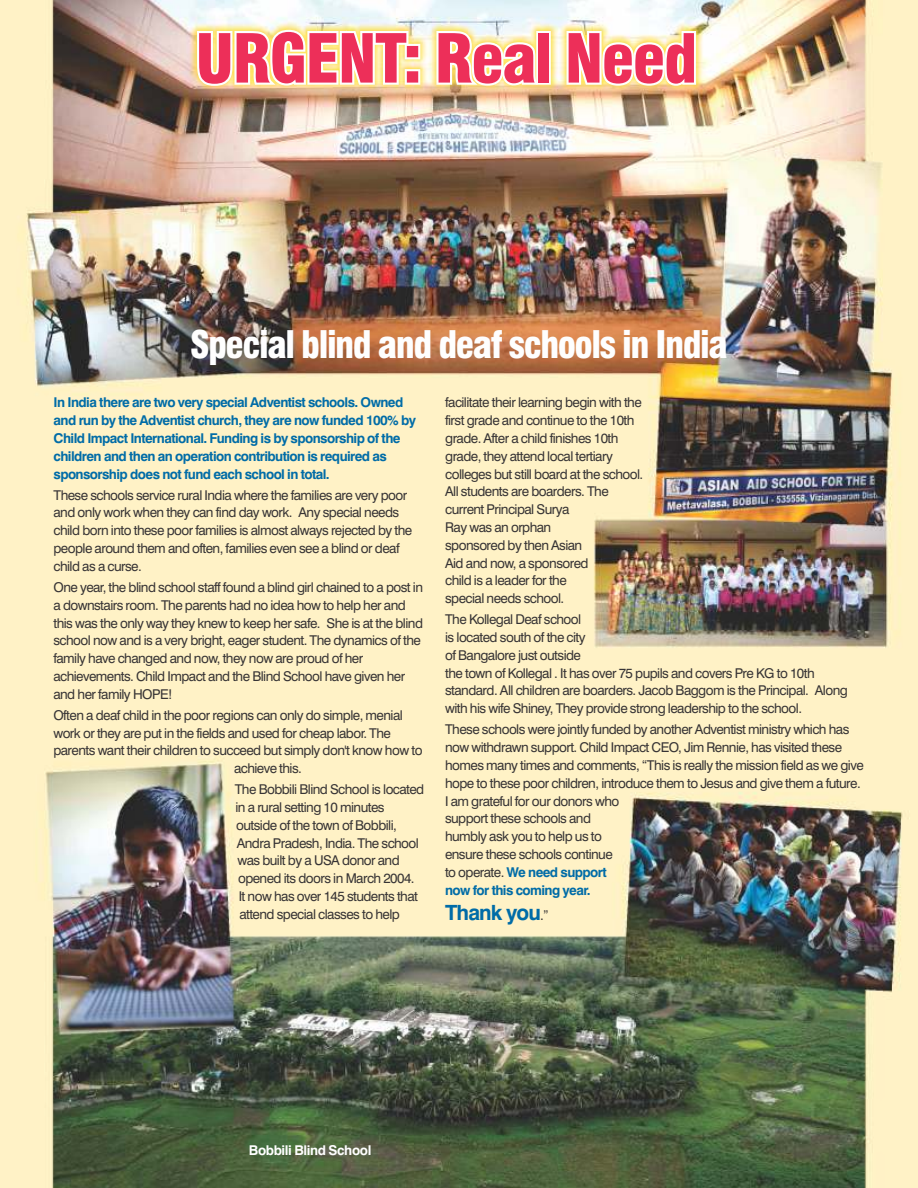
<style>
.page{position:relative;width:918px;height:1188px;background:#fff}
.page>*{position:absolute;margin:0;border:0;box-sizing:border-box;transform-origin:0 0}
.t1{font:900 condensed 65.85px "Swiss 721 BT";letter-spacing:-.025em;color:#ed2f59}
.t2{font:900 condensed 37.05px "Swiss 721 BT";letter-spacing:-.04em;color:#fefefe}
.t3{font:700 21px "Swiss 721 BT";letter-spacing:-.045em;color:#006ca7}
.t4{font:13.5px/17.9px "Swiss 721 BT";letter-spacing:-.04em;color:#373435}
.t5{font:700 13.5px/17.9px "Swiss 721 BT";letter-spacing:-.045em;color:#006ca7}
.t6{font:700 13.5px "Swiss 721 BT";letter-spacing:-.03em;color:#fefefe}
.s1{font-weight:700;color:#006ca7}
.s2{font-weight:400;font-size:13.5px;color:#373435}
</style>
<div class="page">
<img style="left:0;top:0;width:918px;height:1188px">
<h1 class="t1" style="left:195px;top:33px;width:504px">URGENT: Real Need</h1>
<h2 class="t2" style="left:190px;top:330px;width:539px">Special blind and deaf schools in India</h2>
<p class="t5" style="left:54px;top:395px;width:364px">In India there are two very special Adventist schools. Owned and run by the Adventist church, they are now funded 100% by Child Impact International. Funding is by sponsorship of the children and then an operation contribution is required as sponsorship does not fund each school in total.</p>
<p class="t4" style="left:53px;top:487px;width:360px">These schools service rural India where the families are very poor and only work when they can find day work. Any special needs child born into these poor families is almost always rejected by the people around them and often, families even see a blind or deaf child as a curse.</p>
<p class="t4" style="left:53px;top:579px;width:371px">One year, the blind school staff found a blind girl chained to a post in a downstairs room. The parents had no idea how to help her and this was the only way they knew to keep her safe. She is at the blind school now and is a very bright, eager student. The dynamics of the family have changed and now, they now are proud of her achievements. Child Impact and the Blind School have given her and her family HOPE!</p>
<p class="t4" style="left:53px;top:707px;width:351px">Often a deaf child in the poor regions can only do simple, menial</p>
<p class="t4" style="left:53px;top:725px;width:339px">work or they are put in the fields and used for cheap labor. The</p>
<p class="t4" style="left:53px;top:743px;width:371px">parents want their children to succeed but simply don't know how to</p>
<p class="t4" style="left:234px;top:761px;width:69px">achieve this.</p>
<p class="t4" style="left:235px;top:782px;width:191px">The Bobbili Blind School is located in a rural setting 10 minutes outside of the town of Bobbili,<br>Andra Pradesh, India. The school was built by a USA donor and opened its doors in March 2004.<br>It now has over 145 students that attend special classes to help</p>
<p class="t4" style="left:445px;top:395px;width:200px">facilitate their learning begin with the first grade and continue to the 10th grade. After a child finishes 10th grade, they attend local tertiary colleges but still board at the school.<br>All students are boarders. The current Principal Surya<br>Ray was an orphan<br>sponsored by then Asian<br>Aid and now, a sponsored<br>child is a leader for the<br>special needs school.</p>
<p class="t4" style="left:445px;top:612px;width:404px">The Kollegal Deaf school<br>is located south of the city<br>of Bangalore just outside<br>the town of Kollegal . It has over 75 pupils and covers Pre KG to 10th standard. All children are boarders. Jacob Baggom is the Principal. Along with his wife Shiney, They provide strong leadership to the school.</p>
<p class="t4" style="left:445px;top:722px;width:420px">These schools were jointly funded by another Adventist ministry which has now withdrawn support. Child Impact CEO, Jim Rennie, has visited these homes many times and comments, “This is really the mission field as we give hope to these poor children, introduce them to Jesus and give them a future.<br>I am grateful for our donors who<br>support these schools and<br>humbly ask you to help us to<br>ensure these schools continue<br>to operate. <span class="s1">We need support<br>now for this coming year.</span></p>
<h3 class="t3" style="left:445px;top:904px;width:105px">Thank you<span class="s2">.”</span></h3>
<p class="t6" style="left:249px;top:1144px;width:124px">Bobbili Blind School</p>
</div>
